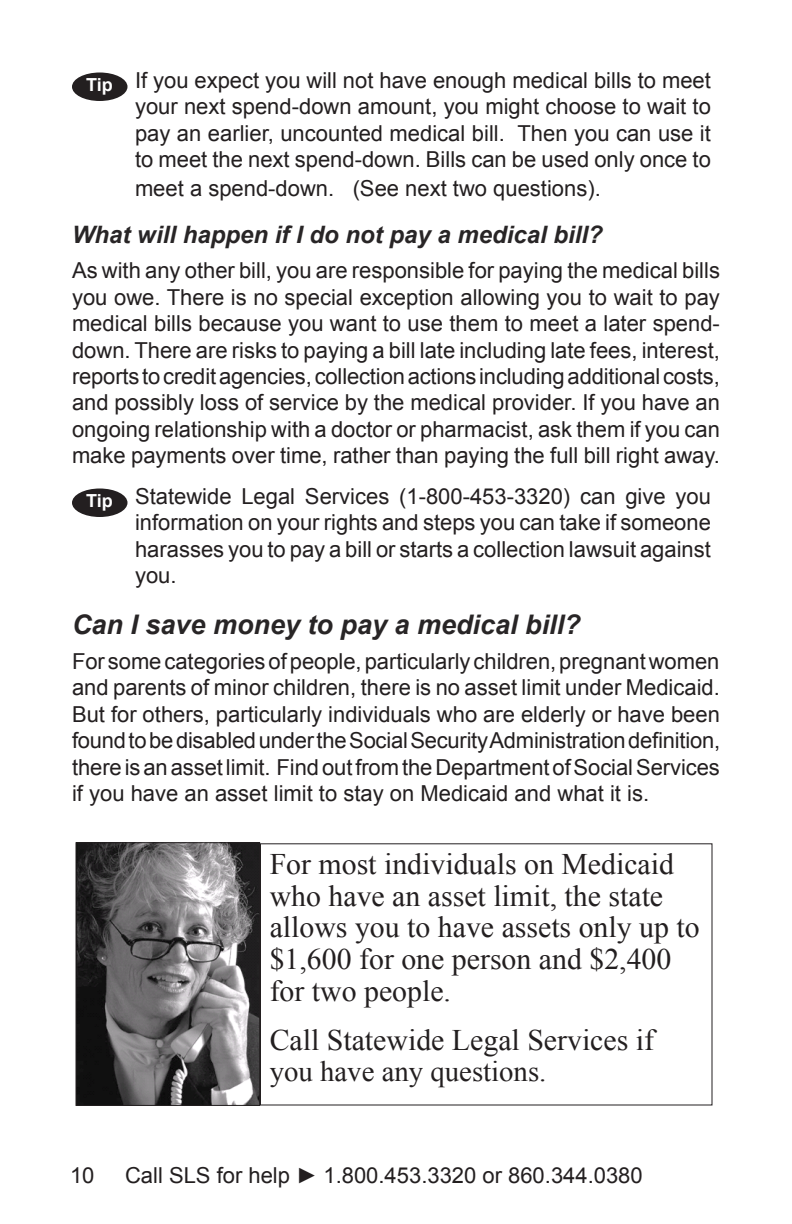
<style>
.page{position:relative;width:792px;height:1224px;background:#fff}
.page>*{position:absolute;margin:0;border:0;box-sizing:border-box;transform-origin:0 0}
.quote_in_pic_box{font:29.8px/31.8px "Times New Roman";color:#231f20}
.quote_in_pic_box-2{font:28.8px "Times New Roman";color:#231f20}
.sub_section_title{font:italic 700 27px "Arial";color:#282526}
.sub_section_title-2{font:italic 700 24px "Arial";color:#282526}
.Body_text{font:22px/26.4px "Arial";color:#231f20;text-align:justify}
.t1{font:700 18px "Arial";letter-spacing:-.01em;color:#fff}
</style>
<div class="page">
<div style="left:72px;top:72px;width:56px;height:29px;background:#231f20;border-radius:50%"></div>
<div style="left:72px;top:488px;width:56px;height:29px;background:#231f20;border-radius:50%"></div>
<img style="left:78px;top:844px;width:180px;height:260px">
<div style="left:76px;top:842px;width:184px;height:264px;border:1px solid #231f20"></div>
<p class="Body_text" style="left:135px;top:67px;width:578px">If you expect you will not have enough medical bills to meet your next spend-down amount, you might choose to wait to pay an earlier, uncounted medical bill. Then you can use it to meet the next spend-down. Bills can be used only once to</p>
<p class="Body_text" style="left:135px;top:176px;width:467px">meet a spend-down. (See next two questions).</p>
<p class="sub_section_title-2" style="left:72px;top:219px;width:532px">What will happen if I do not pay a medical bill?</p>
<p class="Body_text" style="left:72px;top:258px;width:650px">As with any other bill, you are responsible for paying the medical bills you owe. There is no special exception allowing you to wait to pay medical bills because you want to use them to meet a later spend&shy;down. There are risks to paying a bill late including late fees, interest, reports to credit agencies, collection actions including additional costs, and possibly loss of service by the medical provider. If you have an ongoing relationship with a doctor or pharmacist, ask them if you can make payments over time, rather than paying the full bill right away.</p>
<p class="Body_text" style="left:135px;top:483px;width:578px">Statewide Legal Services (1-800-453-3320) can give you information on your rights and steps you can take if someone harasses you to pay a bill or starts a collection lawsuit against you.</p>
<p class="sub_section_title" style="left:72px;top:607px;width:510px">Can I save money to pay a medical bill?</p>
<p class="Body_text" style="left:72px;top:648px;width:650px">For some categories of people, particularly children, pregnant women and parents of minor children, there is no asset limit under Medicaid.<br>But for others, particularly individuals who are elderly or have been found to be disabled under the Social Security Administration definition, there is an asset limit. Find out from the Department of Social Services if you have an asset limit to stay on Medicaid and what it is.</p>
<p class="t1" style="left:86px;top:73px;width:28px">Tip</p>
<p class="t1" style="left:86px;top:489px;width:28px">Tip</p>
<p class="quote_in_pic_box" style="left:270px;top:847px;width:431px">For most individuals on Medicaid who have an asset limit, the state allows you to have assets only up to $1,600 for one person and $2,400 for two people.</p>
<p class="quote_in_pic_box" style="left:270px;top:1024px;width:386px">Call Statewide Legal Services if</p>
<p class="quote_in_pic_box-2" style="left:270px;top:1052px;width:278px">you have any questions.</p>
<p class="Body_text" style="left:70px;top:1163px;width:26px">10</p>
<p class="Body_text" style="left:125px;top:1163px;width:519px">Call SLS for help ► 1.800.453.3320 or 860.344.0380</p>
</div>
